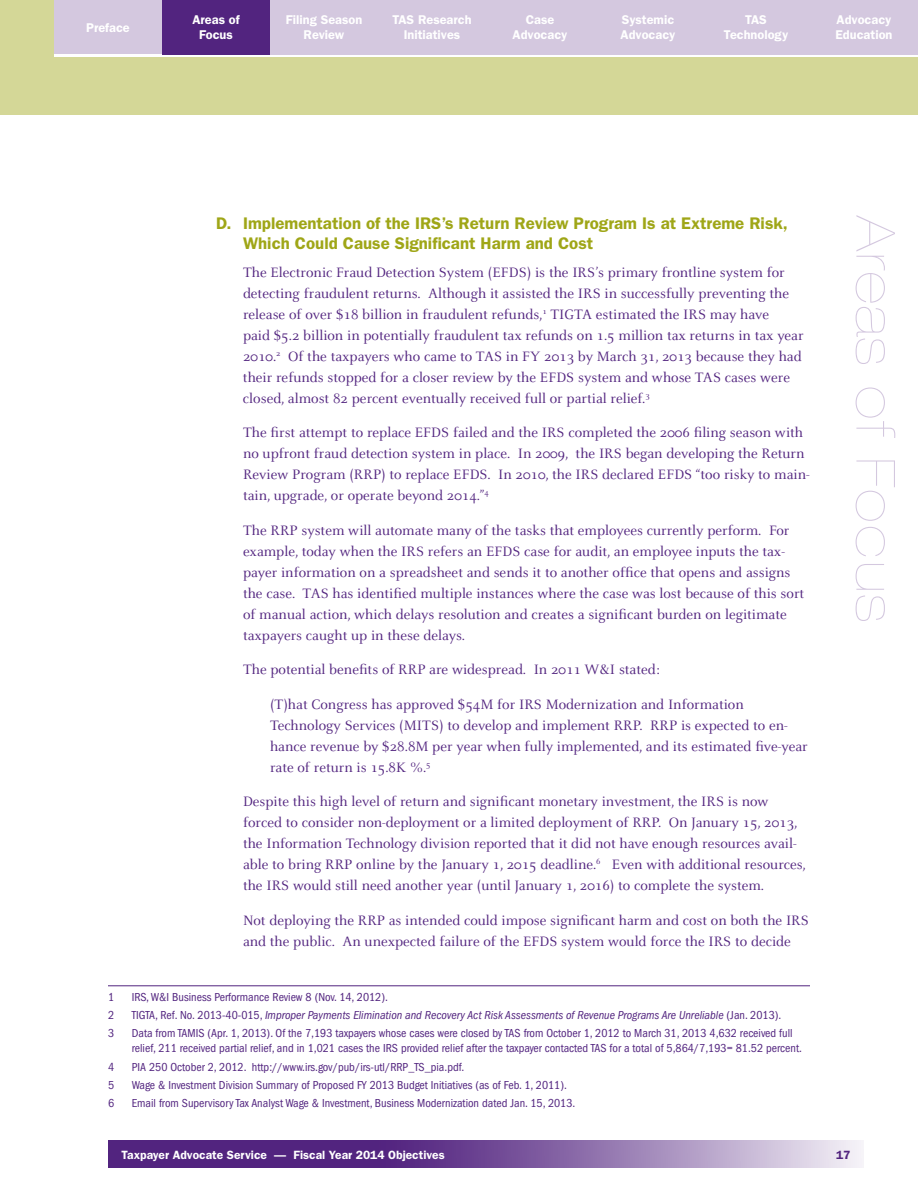
<style>
.page{position:relative;width:918px;height:1188px;background:#fff}
.page>*{position:absolute;margin:0;border:0;box-sizing:border-box;transform-origin:0 0}
.t1{font:900 expanded 54px "Helvetica Neue";letter-spacing:.04em;color:#d4c8df}
.t2{font:600 16.8px/20.2px "Franklin Gothic";color:#9fa617}
.t3{font:15px/21px "Celeste";color:#52247f}
.t4{font:600 12.75px/15px "Franklin Gothic";color:#fff;text-align:center}
.t5{font:condensed 12px/15px "Franklin Gothic";color:#52247f}
.t6{font:italic condensed 12px "Franklin Gothic";color:#52247f}
.t7{font:600 12px "Franklin Gothic";color:#fff}
.t8{font:600 12px "Franklin Gothic";color:#52247f}
.s1{font-style:normal}
</style>
<div class="page">
<svg style="left:108px;top:1141px;width:756px;height:27px;background:#8260a2"></svg>
<div style="left:0;top:0;width:918px;height:114px;background:#d4d797"></div>
<div style="left:54px;top:0;width:108px;height:54px;background:#d4c8df"></div>
<hr style="left:54px;top:54px;width:864px;height:3px;background:#fff">
<div style="left:486px;top:0;width:108px;height:54px;background:#d4c8df"></div>
<div style="left:594px;top:0;width:108px;height:54px;background:#d4c8df"></div>
<div style="left:702px;top:0;width:108px;height:54px;background:#d4c8df"></div>
<div style="left:810px;top:0;width:108px;height:54px;background:#d4c8df"></div>
<div style="left:162px;top:0;width:108px;height:54px;background:#52247f"></div>
<div style="left:270px;top:0;width:108px;height:54px;background:#d4c8df"></div>
<div style="left:378px;top:0;width:108px;height:54px;background:#d4c8df"></div>
<hr style="left:108px;top:985px;width:702px;height:1px;background:#52247f">
<p class="t4" style="left:192px;top:12px;width:49px">Areas of<br>Focus</p>
<p class="t4" style="left:86px;top:20px;width:45px">Preface</p>
<p class="t4" style="left:513px;top:12px;width:56px">Case<br>Advocacy</p>
<p class="t4" style="left:621px;top:12px;width:56px;text-align:left">Systemic<br>Advocacy</p>
<p class="t4" style="left:724px;top:12px;width:66px">TAS<br>Technology</p>
<p class="t4" style="left:836px;top:12px;width:58px;text-align:left">Advocacy<br>Education</p>
<p class="t4" style="left:286px;top:12px;width:78px">Filing Season<br>Review</p>
<p class="t4" style="left:392px;top:12px;width:81px">TAS Research<br>Initiatives</p>
<p class="t2" style="left:243px;top:213px;width:546px;text-indent:-27px">D. Implementation of the IRS’s Return Review Program Is at Extreme Risk,<br>Which Could Cause Significant Harm and Cost</p>
<p class="t3" style="left:243px;top:262px;width:562px">The Electronic Fraud Detection System (EFDS) is the IRS’s primary frontline system for detecting fraudulent returns. Although it assisted the IRS in successfully preventing the release of over $18 billion in fraudulent refunds,<sup>1</sup> TIGTA estimated the IRS may have<br>paid $5.2 billion in potentially fraudulent tax refunds on 1.5 million tax returns in tax year 2010. <sup>2</sup> Of the taxpayers who came to TAS in FY 2013 by March 31, 2013 because they had their refunds stopped for a closer review by the EFDS system and whose TAS cases were closed, almost 82 percent eventually received full or partial relief. <sup>3</sup></p>
<p class="t3" style="left:243px;top:422px;width:568px">The first attempt to replace EFDS failed and the IRS completed the 2006 filing season with no upfront fraud detection system in place. In 2009, the IRS began developing the Return Review Program (RRP) to replace EFDS. In 2010, the IRS declared EFDS “too risky to main&shy;tain, upgrade, or operate beyond 2014.”<sup>4</sup></p>
<p class="t3" style="left:243px;top:520px;width:563px">The RRP system will automate many of the tasks that employees currently perform. For example, today when the IRS refers an EFDS case for audit, an employee inputs the tax&shy;payer information on a spreadsheet and sends it to another office that opens and assigns the case. TAS has identified multiple instances where the case was lost because of this sort of manual action, which delays resolution and creates a significant burden on legitimate taxpayers caught up in these delays.</p>
<p class="t3" style="left:243px;top:659px;width:419px">The potential benefits of RRP are widespread. In 2011 W&amp;I stated:</p>
<p class="t3" style="left:270px;top:694px;width:539px">(T)hat Congress has approved $54M for IRS Modernization and Information Technology Services (MITS) to develop and implement RRP. RRP is expected to en&shy;hance revenue by $28.8M per year when fully implemented, and its estimated five-year rate of return is 15.8K %. <sup>5</sup></p>
<p class="t3" style="left:243px;top:791px;width:564px">Despite this high level of return and significant monetary investment, the IRS is now forced to consider non-deployment or a limited deployment of RRP. On January 15, 2013, the Information Technology division reported that it did not have enough resources avail&shy;able to bring RRP online by the January 1, 2015 deadline. <sup>6</sup> Even with additional resources, the IRS would still need another year (until January 1, 2016) to complete the system.</p>
<p class="t3" style="left:243px;top:910px;width:567px">Not deploying the RRP as intended could impose significant harm and cost on both the IRS and the public. An unexpected failure of the EFDS system would force the IRS to decide</p>
<p class="t5" style="left:108px;top:989px;width:8px">1</p>
<p class="t5" style="left:132px;top:989px;width:258px">IRS, W&amp;I Business Performance Review 8 (Nov. 14, 2012).</p>
<p class="t5" style="left:108px;top:1008px;width:8px">2</p>
<p class="t6" style="left:132px;top:1008px;width:651px"><span class="s1">TIGTA, Ref. No. 2013-40-015,</span> Improper Payments Elimination and Recovery Act Risk Assessments of Revenue Programs Are Unreliable <span class="s1">(Jan. 2013).</span></p>
<p class="t5" style="left:108px;top:1026px;width:8px">3</p>
<p class="t5" style="left:132px;top:1026px;width:672px">Data from TAMIS (Apr. 1, 2013). Of the 7,193 taxpayers whose cases were closed by TAS from October 1, 2012 to March 31, 2013 4,632 received full relief, 211 received partial relief, and in 1,021 cases the IRS provided relief after the taxpayer contacted TAS for a total of 5,864/7,193= 81.52 percent.</p>
<p class="t5" style="left:108px;top:1059px;width:8px">4</p>
<p class="t5" style="left:132px;top:1059px;width:334px">PIA 250 October 2, 2012. http://www.irs.gov/pub/irs-utl/RRP_TS_pia.pdf.</p>
<p class="t5" style="left:108px;top:1077px;width:8px">5</p>
<p class="t5" style="left:132px;top:1077px;width:437px">Wage &amp; Investment Division Summary of Proposed FY 2013 Budget Initiatives (as of Feb. 1, 2011).</p>
<p class="t5" style="left:108px;top:1096px;width:8px">6</p>
<p class="t5" style="left:132px;top:1096px;width:445px">Email from Supervisory Tax Analyst Wage &amp; Investment, Business Modernization dated Jan. 15, 2013.</p>
<h1 class="t1" style="left:907px;top:216px;width:407px;rotate:90deg">Areas of Focus</h1>
<p class="t7" style="left:122px;top:1148px;width:325px">Taxpayer Advocate Service — Fiscal Year 2014 Objectives</p>
<p class="t8" style="left:836px;top:1148px;width:16px">17</p>
</div>
